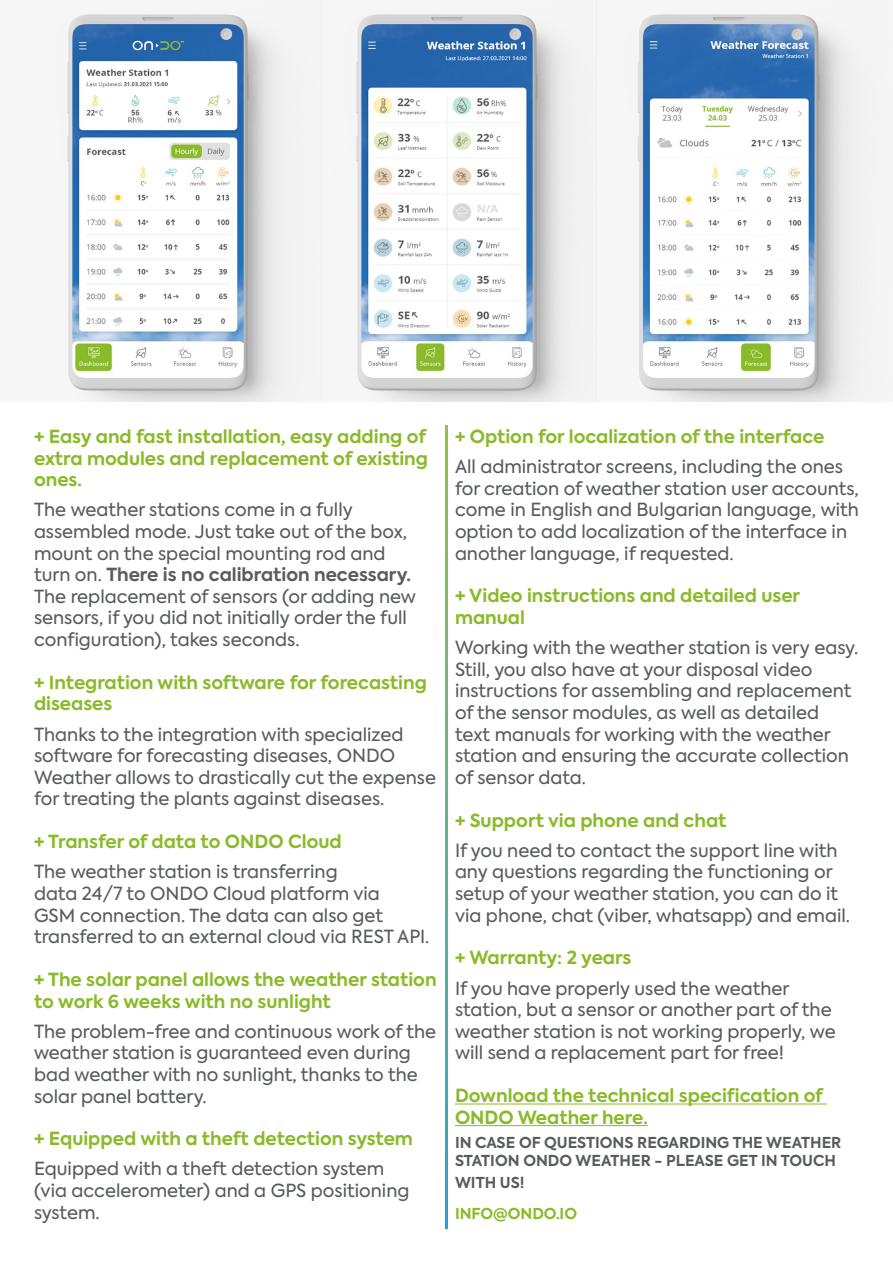
<style>
.page{position:relative;width:893px;height:1263px;background:#fff}
.page>*{position:absolute;margin:0;border:0;box-sizing:border-box;transform-origin:0 0}
.t1{font:18px/21.6px "Axiforma";color:#595c5e}
.t2{font:700 18px/21.6px "Axiforma";color:#8aba29}
.t3{font:700 15px/18px "Axiforma";color:#595c5e}
.t4{font:700 15px "Axiforma";color:#8aba29}
.s1{font-weight:700}
</style>
<div class="page">
<img style="left:67px;top:0;width:825px;height:402px">
<hr style="left:455px;top:1103px;width:372px;height:1px;background:#8aba29">
<hr style="left:455px;top:1125px;width:193px;height:1px;background:#8aba29">
<svg style="left:445px;top:425px;width:3px;height:804px"></svg>
<p class="t2" style="left:34px;top:426px;width:395px;text-align:justify">+ Easy and fast installation, easy adding of extra modules and replacement of existing ones.</p>
<p class="t1" style="left:34px;top:499px;width:383px">The weather stations come in a fully assembled mode. Just take out of the box, mount on the special mounting rod and turn on. <span class="s1">There is no calibration necessary.<br></span>The replacement of sensors (or adding new sensors, if you did not initially order the full configuration), takes seconds.</p>
<p class="t2" style="left:34px;top:672px;width:394px">+ Integration with software for forecasting diseases</p>
<p class="t1" style="left:34px;top:723px;width:403px">Thanks to the integration with specialized software for forecasting diseases, ONDO Weather allows to drastically cut the expense for treating the plants against diseases.</p>
<p class="t2" style="left:34px;top:831px;width:309px">+ Transfer of data to ONDO Cloud</p>
<p class="t1" style="left:34px;top:861px;width:397px">The weather station is transferring<br>data 24/7 to ONDO Cloud platform via<br>GSM connection. The data can also get transferred to an external cloud via REST API.</p>
<p class="t2" style="left:34px;top:969px;width:404px">+ The solar panel allows the weather station to work 6 weeks with no sunlight</p>
<p class="t1" style="left:34px;top:1021px;width:404px">The problem-free and continuous work of the weather station is guaranteed even during bad weather with no sunlight, thanks to the solar panel battery.</p>
<p class="t2" style="left:34px;top:1128px;width:380px">+ Equipped with a theft detection system</p>
<p class="t1" style="left:34px;top:1158px;width:377px">Equipped with a theft detection system (via accelerometer) and a GPS positioning system.</p>
<p class="t2" style="left:455px;top:426px;width:371px">+ Option for localization of the interface</p>
<p class="t1" style="left:455px;top:456px;width:405px">All administrator screens, including the ones for creation of weather station user accounts, come in English and Bulgarian language, with option to add localization of the interface in another language, if requested.</p>
<p class="t2" style="left:455px;top:585px;width:347px">+ Video instructions and detailed user manual</p>
<p class="t1" style="left:455px;top:637px;width:405px">Working with the weather station is very easy.<br>Still, you also have at your disposal video instructions for assembling and replacement of the sensor modules, as well as detailed text manuals for working with the weather station and ensuring the accurate collection of sensor data.</p>
<p class="t2" style="left:455px;top:809px;width:273px">+ Support via phone and chat</p>
<p class="t1" style="left:455px;top:840px;width:397px">If you need to contact the support line with any questions regarding the functioning or setup of your weather station, you can do it via phone, chat (viber, whatsapp) and email.</p>
<p class="t2" style="left:455px;top:947px;width:178px">+ Warranty: 2 years</p>
<p class="t1" style="left:455px;top:977px;width:382px">If you have properly used the weather station, but a sensor or another part of the weather station is not working properly, we will send a replacement part for free!</p>
<p class="t2" style="left:455px;top:1085px;width:370px">Download the technical specification of<br>ONDO Weather here.</p>
<p class="t3" style="left:455px;top:1134px;width:388px">IN CASE OF QUESTIONS REGARDING THE WEATHER<br>STATION ONDO WEATHER - PLEASE GET IN TOUCH</p>
<p class="t3" style="left:455px;top:1174px;width:71px">WITH US!</p>
<p class="t4" style="left:455px;top:1203px;width:124px">INFO@ONDO.IO</p>
</div>
